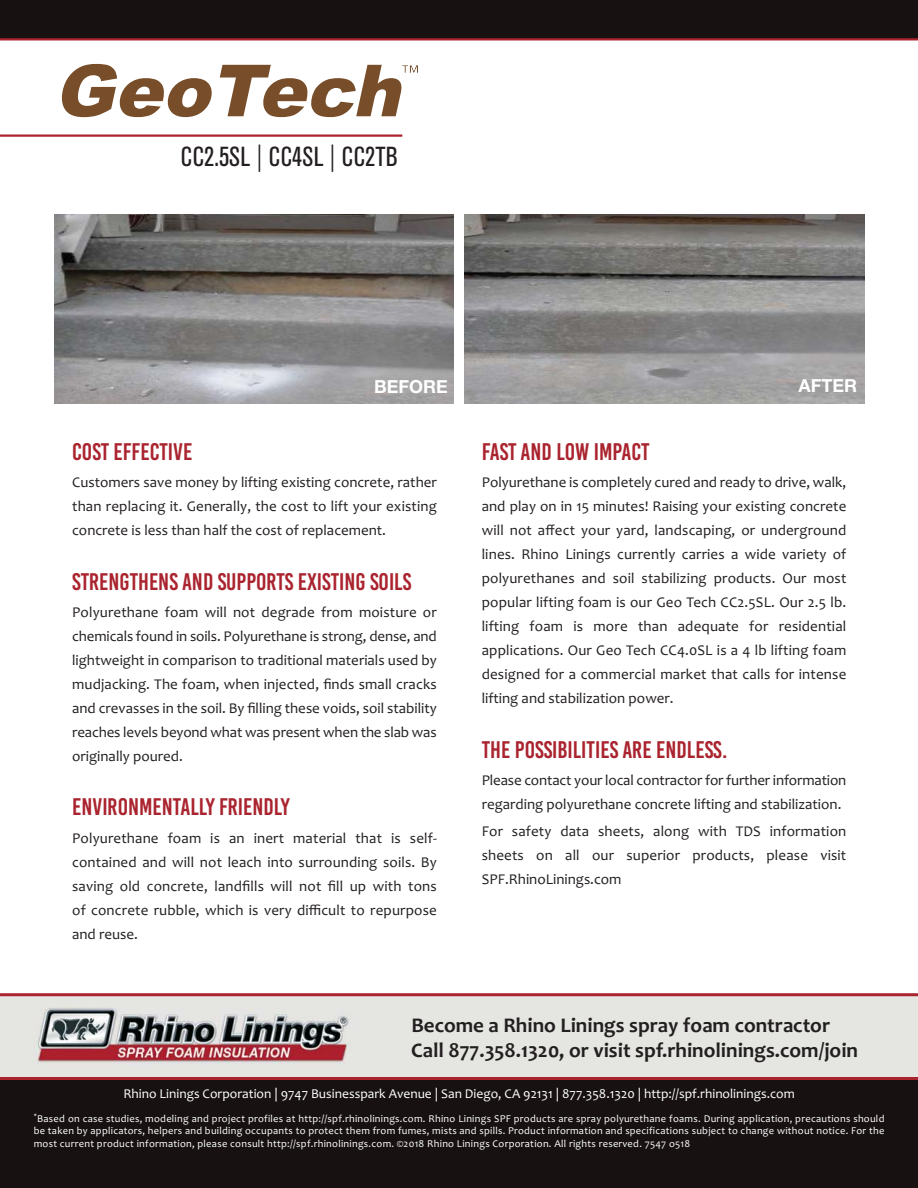
<style>
.page{position:relative;width:918px;height:1188px;background:#fff}
.page>*{position:absolute;margin:0;border:0;box-sizing:border-box;transform-origin:0 0}
.t1{font:condensed 27.3px "Akzidenz Grotesk BE";color:#231f20}
.t2{font:24px "Bebas Kai";color:#aa242f}
.t3{font:700 21px/25.2px "Candara";color:#231f20}
.t4{font:700 18px "Helvetica Neue";color:#fff}
.t5{font:15px/24px "Candara";color:#231f20;text-align:justify}
.t6{font:13.5px "Candara";color:#fff}
.t7{font:10.5px/12.6px "Candara";letter-spacing:.025em;color:#fff;text-align:justify}
.s1{font-family:"Helvetica Neue";font-weight:300;font-stretch:normal}
</style>
<div class="page">
<div style="left:0;top:1080px;width:918px;height:108px;background:#171112"></div>
<div style="left:0;top:0;width:918px;height:40px;background:#171112"></div>
<svg style="left:0;top:993px;width:918px;height:87px;background:#d2c4c2"></svg>
<img style="left:54px;top:214px;width:400px;height:189px">
<img style="left:464px;top:214px;width:400px;height:190px">
<svg style="left:61px;top:63px;width:357px;height:55px"></svg>
<hr style="left:0;top:134px;width:402px;height:3px;background:#aa242f">
<h1 class="t1" style="left:181px;top:147px;width:218px">CC2.5SL <span class="s1">|</span> CC4SL <span class="s1">|</span> CC2TB</h1>
<p class="t4" style="left:374px;top:380px;width:75px">BEFORE</p>
<p class="t4" style="left:799px;top:379px;width:60px">AFTER</p>
<h2 class="t2" style="left:72px;top:438px;width:122px">COST EFFECTIVE</h2>
<p class="t5" style="left:72px;top:472px;width:366px">Customers save money by lifting existing concrete, rather than replacing it. Generally, the cost to lift your existing concrete is less than half the cost of replacement.</p>
<h2 class="t2" style="left:72px;top:567px;width:341px">STRENGTHENS AND SUPPORTS EXISTING SOILS</h2>
<p class="t5" style="left:72px;top:602px;width:366px">Polyurethane foam will not degrade from moisture or chemicals found in soils. Polyurethane is strong, dense, and lightweight in comparison to traditional materials used by mudjacking. The foam, when injected, finds small cracks and crevasses in the soil. By filling these voids, soil stability reaches levels beyond what was present when the slab was originally poured.</p>
<h2 class="t2" style="left:72px;top:793px;width:219px">ENVIRONMENTALLY FRIENDLY</h2>
<p class="t5" style="left:72px;top:827px;width:366px">Polyurethane foam is an inert material that is self&shy;contained and will not leach into surrounding soils. By saving old concrete, landfills will not fill up with tons of concrete rubble, which is very difficult to repurpose and reuse.</p>
<h2 class="t2" style="left:482px;top:438px;width:169px">FAST AND LOW IMPACT</h2>
<p class="t5" style="left:482px;top:472px;width:366px">Polyurethane is completely cured and ready to drive, walk, and play on in 15 minutes! Raising your existing concrete will not affect your yard, landscaping, or underground lines. Rhino Linings currently carries a wide variety of polyurethanes and soil stabilizing products. Our most popular lifting foam is our Geo Tech CC2.5SL. Our 2.5 lb. lifting foam is more than adequate for residential applications. Our Geo Tech CC4.0SL is a 4 lb lifting foam designed for a commercial market that calls for intense lifting and stabilization power.</p>
<h2 class="t2" style="left:482px;top:735px;width:247px">THE POSSIBILITIES ARE ENDLESS.</h2>
<p class="t5" style="left:482px;top:770px;width:366px">Please contact your local contractor for further information regarding polyurethane concrete lifting and stabilization.</p>
<p class="t5" style="left:482px;top:821px;width:366px">For safety data sheets, along with TDS information sheets on all our superior products, please visit SPF.RhinoLinings.com</p>
<h3 class="t3" style="left:411px;top:1012px;width:448px">Become a Rhino Linings spray foam contractor<br>Call 877.358.1320, or visit spf.rhinolinings.com/join</h3>
<p class="t6" style="left:123px;top:1089px;width:673px">Rhino Linings Corporation | 9747 Businesspark Avenue | San Diego, CA 92131 | 877.358.1320 | http://spf.rhinolinings.com</p>
<p class="t7" style="left:34px;top:1113px;width:852px"><sup>*</sup>Based on case studies, modeling and project profiles at http://spf.rhinolinings.com. Rhino Linings SPF products are spray polyurethane foams. During application, precautions should be taken by applicators, helpers and building occupants to protect them from fumes, mists and spills. Product information and specifications subject to change without notice. For the most current product information, please consult http://spf.rhinolinings.com. ©2018 Rhino Linings Corporation. All rights reserved. 7547 o518</p>
</div>
